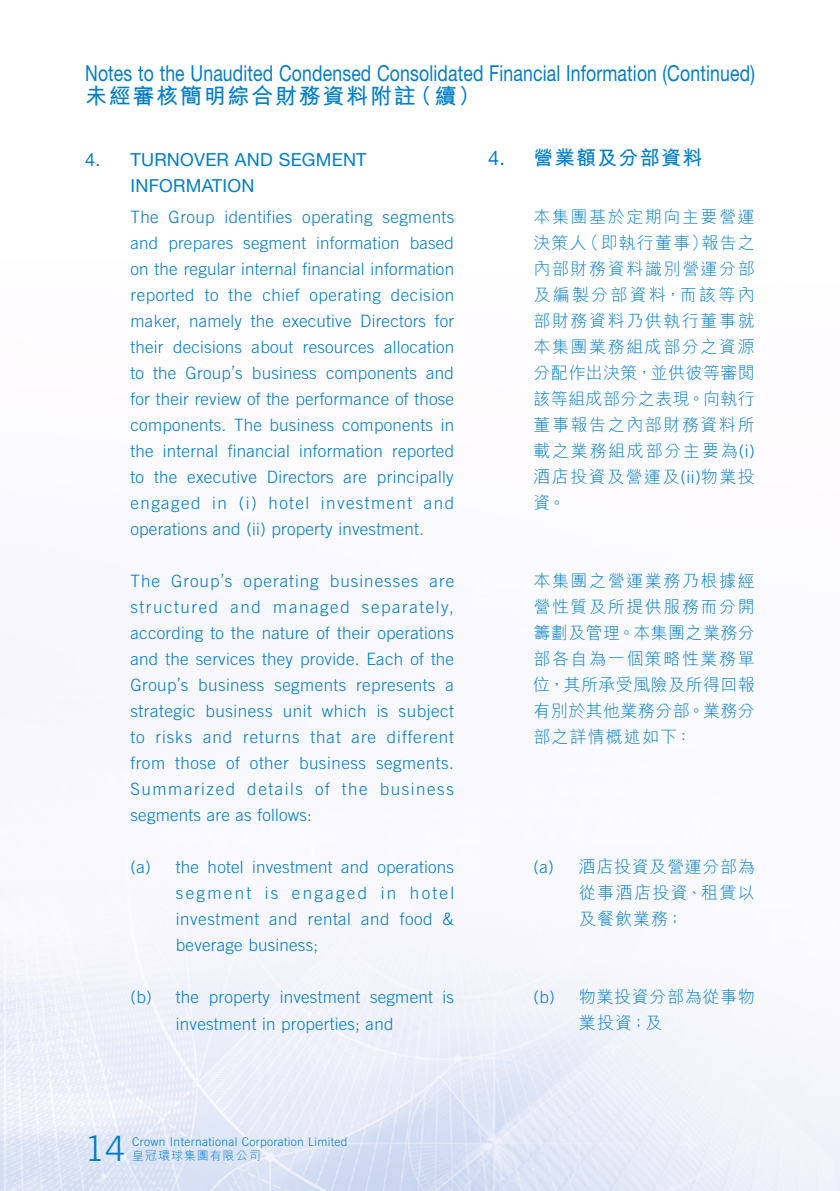
<style>
.page{position:relative;width:840px;height:1191px;background:#fff}
.page>*{position:absolute;margin:0;border:0;box-sizing:border-box;transform-origin:0 0}
.t1{font:300 35px "Trade Gothic LT Std";color:#007eca}
.t2{font:22px "Helvetica Neue LT Std";letter-spacing:.01em;color:#007eca;scale:.8 1}
.t3{font:700 22px "M Hei HK";letter-spacing:.08em;color:#007eca}
.C_Heading_1{font:700 20px "M Hei HK";letter-spacing:.065em;color:#007eca}
.Heading_1{font:18px/26px "Helvetica Neue LT Std";letter-spacing:.015em;color:#007eca}
.Body_Text{font:300 17px/26px "Trade Gothic LT Std";letter-spacing:.015em;color:#007eca;text-align:justify}
.C_Body_Text{font:300 17px/26px "M Hei HK";letter-spacing:.065em;color:#007eca;text-align:justify}
.C_Body_Text-2{font:300 17px/26px "M Hei HK";letter-spacing:.04em;color:#007eca}
.t4{font:300 12px "Trade Gothic LT Std";letter-spacing:.03em;color:#007eca}
.t5{font:300 12px "M Hei HK";letter-spacing:.08em;color:#007eca}
.s1{font-family:"Helvetica Neue LT Std";font-weight:400}
.s2{font-family:"Trade Gothic LT Std"}
</style>
<div class="page">
<img style="left:0;top:932px;width:839px;height:259px">
<p class="t2" style="left:85px;top:60px;width:838px">Notes to the Unaudited Condensed Consolidated Financial Information (Continued)</p>
<p class="t3" style="left:85px;top:80px;width:396px">未經審核簡明綜合財務資料附註（續）</p>
<p class="Heading_1" style="left:130px;top:146px;width:237px;text-indent:-45px">4. TURNOVER AND SEGMENT<br>INFORMATION</p>
<p class="Body_Text" style="left:130px;top:204px;width:325px">The Group identifies operating segments and prepares segment information based on the regular internal financial information reported to the chief operating decision maker, namely the executive Directors for their decisions about resources allocation to the Group’s business components and for their review of the performance of those components. The business components in the internal financial information reported to the executive Directors are principally engaged in (i) hotel investment and operations and (ii) property investment.</p>
<p class="Body_Text" style="left:130px;top:568px;width:325px">The Group’s operating businesses are structured and managed separately, according to the nature of their operations and the services they provide. Each of the Group’s business segments represents a strategic business unit which is subject to risks and returns that are different from those of other business segments.<br>Summarized details of the business segments are as follows:</p>
<p class="Body_Text" style="left:176px;top:854px;width:279px;text-indent:-45px">(a) the hotel investment and operations segment is engaged in hotel investment and rental and food &amp; beverage business;</p>
<p class="Body_Text" style="left:176px;top:984px;width:279px;text-indent:-45px">(b) the property investment segment is investment in properties; and</p>
<p class="C_Heading_1" style="left:488px;top:143px;width:216px"><span class="s1">4.</span> 營業額及分部資料</p>
<p class="C_Body_Text" style="left:533px;top:203px;width:223px">本集團基於定期向主要營運決策人（即執行董事）報告之內部財務資料識別營運分部及編製分部資料，而該等內部財務資料乃供執行董事就本集團業務組成部分之資源分配作出決策，並供彼等審閱該等組成部分之表現。向執行董事報告之內部財務資料所載之業務組成部分主要為<span class="s2">(i)</span>酒店投資及營運及<span class="s2">(ii)</span>物業投資。</p>
<p class="C_Body_Text" style="left:533px;top:567px;width:223px">本集團之營運業務乃根據經營性質及所提供服務而分開籌劃及管理。本集團之業務分部各自為一個策略性業務單位，其所承受風險及所得回報有別於其他業務分部。業務分部之詳情概述如下：</p>
<p class="C_Body_Text" style="left:578px;top:853px;width:177px;text-indent:-45px"><span class="s2">(a)</span> 酒店投資及營運分部為從事酒店投資、租賃以及餐飲業務；</p>
<p class="C_Body_Text-2" style="left:578px;top:983px;width:177px;text-indent:-45px"><span class="s2">(b)</span> 物業投資分部為從事物業投資；及</p>
<h1 class="t1" style="left:85px;top:1128px;width:41px">14</h1>
<p class="t4" style="left:132px;top:1134px;width:217px">Crown International Corporation Limited</p>
<p class="t5" style="left:132px;top:1149px;width:130px">皇冠環球集團有限公司</p>
</div>
